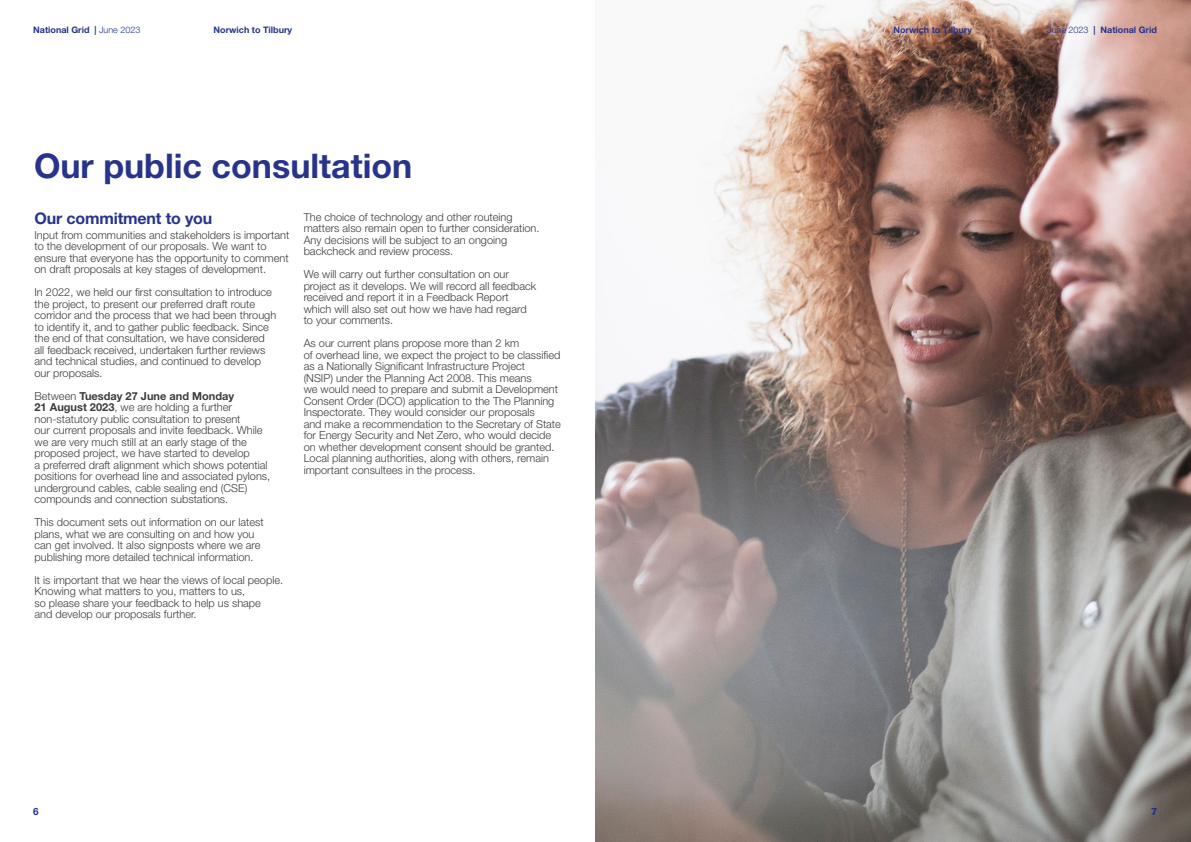
<style>
.page{position:relative;width:1191px;height:842px;background:#fff}
.page>*{position:absolute;margin:0;border:0;box-sizing:border-box;transform-origin:0 0}
.t1{font:700 34px "Helvetica Neue LT Std";color:#28348b}
.t2{font:700 16px "Helvetica Neue LT Std";letter-spacing:-.01em;color:#28348b}
.t3{font:300 11px/11.5px "Helvetica Neue LT Std";color:#3c3c3b}
.t4{font:700 10px "Helvetica Neue LT Std";color:#28348b}
.t5{font:700 9px "Helvetica Neue LT Std";color:#28348b}
.s1{font-weight:300}
.s2{font-weight:700}
</style>
<div class="page">
<img style="left:595px;top:0;width:596px;height:842px">
<p class="t5" style="left:33px;top:25px;width:109px">National Grid | <span class="s1">June 2023</span></p>
<p class="t5" style="left:214px;top:25px;width:80px">Norwich to Tilbury</p>
<h1 class="t1" style="left:34px;top:145px;width:380px">Our public consultation</h1>
<h2 class="t2" style="left:35px;top:209px;width:179px">Our commitment to you</h2>
<p class="t3" style="left:35px;top:229px;width:256px">Input from communities and stakeholders is important to the development of our proposals. We want to ensure that everyone has the opportunity to comment on draft proposals at key stages of development.</p>
<p class="t3" style="left:35px;top:286px;width:243px">In 2022, we held our first consultation to introduce the project, to present our preferred draft route corridor and the process that we had been through to identify it, and to gather public feedback. Since the end of that consultation, we have considered all feedback received, undertaken further reviews and technical studies, and continued to develop our proposals.</p>
<p class="t3" style="left:35px;top:390px;width:237px">Between <span class="s2">Tuesday 27 June and Monday<br>21 August 2023</span>, we are holding a further non-statutory public consultation to present<br>our current proposals and invite feedback. While we are very much still at an early stage of the proposed project, we have started to develop<br>a preferred draft alignment which shows potential positions for overhead line and associated pylons, underground cables, cable sealing end (CSE) compounds and connection substations.</p>
<p class="t3" style="left:35px;top:516px;width:230px">This document sets out information on our latest plans, what we are consulting on and how you can get involved. It also signposts where we are publishing more detailed technical information.</p>
<p class="t3" style="left:35px;top:574px;width:250px">It is important that we hear the views of local people.<br>Knowing what matters to you, matters to us,<br>so please share your feedback to help us shape<br>and develop our proposals further.</p>
<p class="t3" style="left:304px;top:211px;width:237px">The choice of technology and other routeing matters also remain open to further consideration.<br>Any decisions will be subject to an ongoing backcheck and review process.</p>
<p class="t3" style="left:304px;top:268px;width:234px">We will carry out further consultation on our project as it develops. We will record all feedback received and report it in a Feedback Report which will also set out how we have had regard to your comments.</p>
<p class="t3" style="left:304px;top:337px;width:259px">As our current plans propose more than 2 km<br>of overhead line, we expect the project to be classified as a Nationally Significant Infrastructure Project<br>(NSIP) under the Planning Act 2008. This means<br>we would need to prepare and submit a Development Consent Order (DCO) application to the The Planning Inspectorate. They would consider our proposals<br>and make a recommendation to the Secretary of State for Energy Security and Net Zero, who would decide on whether development consent should be granted.<br>Local planning authorities, along with others, remain important consultees in the process.</p>
<p class="t4" style="left:33px;top:805px;width:7px">6</p>
<p class="t5" style="left:893px;top:25px;width:80px">Norwich to Tilbury</p>
<p class="t5" style="left:1047px;top:25px;width:111px"><span class="s1">June 2023</span> | National Grid</p>
<p class="t4" style="left:1151px;top:805px;width:7px">7</p>
</div>
